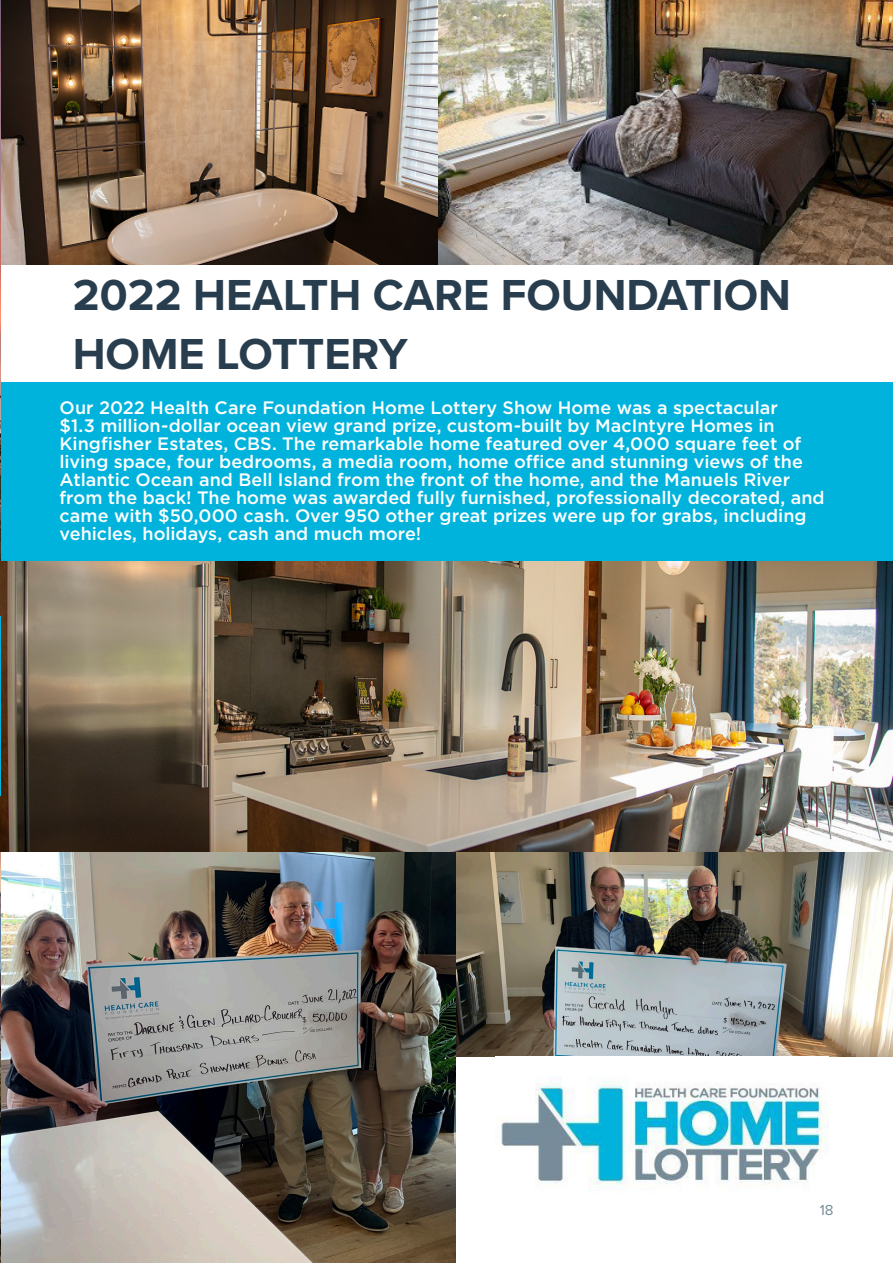
<style>
.page{position:relative;width:893px;height:1263px;background:#fff}
.page>*{position:absolute;margin:0;border:0;box-sizing:border-box;transform-origin:0 0}
._41_Rama_Gothic_C{font:700 45px/58.5px "Proxima Nova";color:#283d4e}
._8_Source_Sans_Pro{font:500 18px/18px "Gotham";color:#fff}
.t1{font:15px "Proxima Nova";color:#758c99}
</style>
<div class="page">
<img style="left:455px;top:851px;width:438px;height:205px">
<img style="left:1px;top:851px;width:454px;height:412px">
<img style="left:0;top:0;width:1px;height:616px">
<img style="left:0;top:796px;width:1px;height:467px">
<div style="left:2px;top:382px;width:891px;height:180px;background:#00b3dc"></div>
<img style="left:2px;top:0;width:891px;height:265px">
<img style="left:1px;top:562px;width:892px;height:289px">
<img style="left:501px;top:1081px;width:328px;height:110px">
<hr style="left:0;top:616px;width:1px;height:180px;background:#00b3dc">
<p class="_41_Rama_Gothic_C" style="left:73px;top:265px;width:720px">2022 HEALTH CARE FOUNDATION<br>HOME LOTTERY</p>
<p class="_8_Source_Sans_Pro" style="left:60px;top:399px;width:766px">Our 2022 Health Care Foundation Home Lottery Show Home was a spectacular<br>$1.3 million-dollar ocean view grand prize, custom-built by MacIntyre Homes in Kingfisher Estates, CBS. The remarkable home featured over 4,000 square feet of living space, four bedrooms, a media room, home office and stunning views of the Atlantic Ocean and Bell Island from the front of the home, and the Manuels River from the back! The home was awarded fully furnished, professionally decorated, and came with $50,000 cash. Over 950 other great prizes were up for grabs, including vehicles, holidays, cash and much more!</p>
<p class="t1" style="left:820px;top:1199px;width:15px">18</p>
</div>
